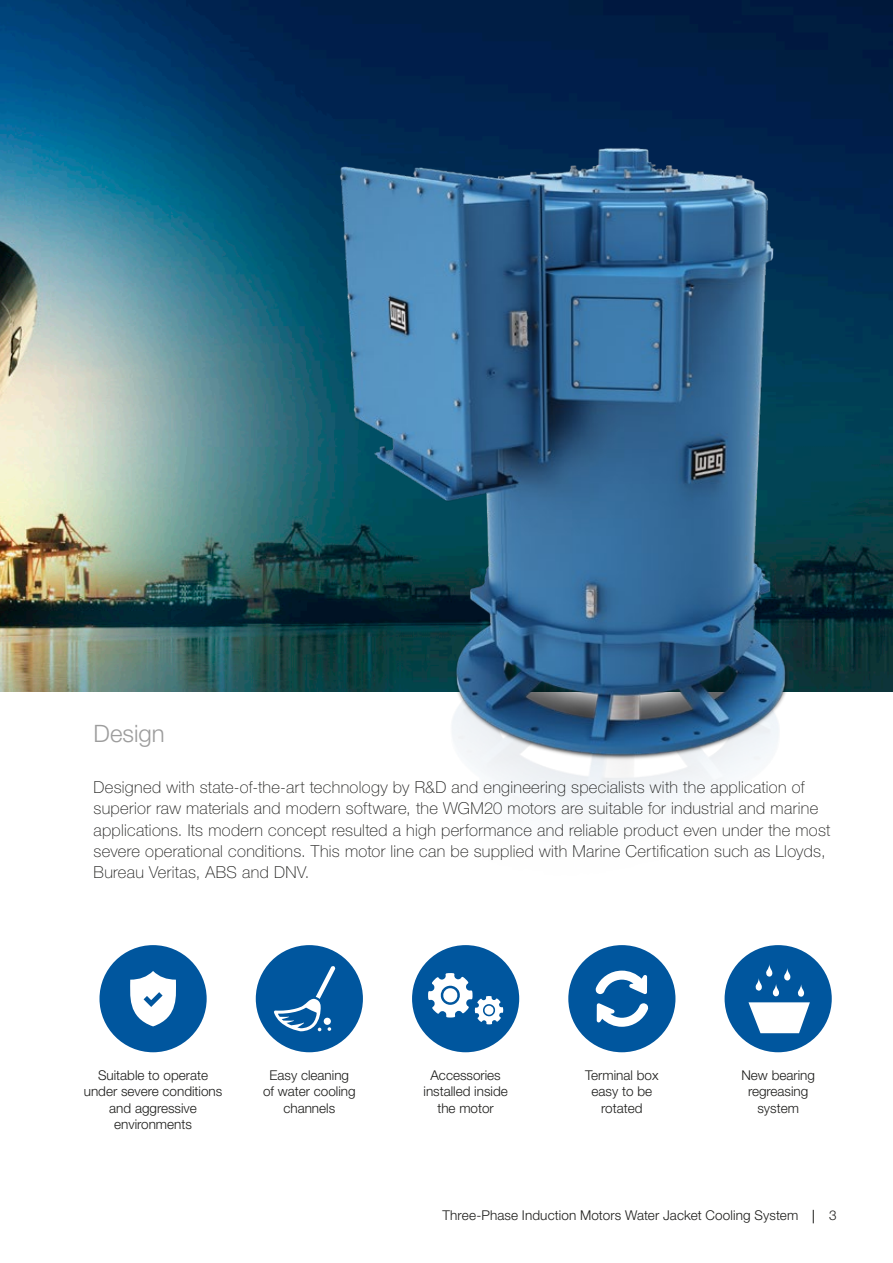
<style>
.page{position:relative;width:893px;height:1263px;background:#fff}
.page>*{position:absolute;margin:0;border:0;box-sizing:border-box;transform-origin:0 0}
.t1{font:300 24px "Helvetica Neue LT Pro";color:#9d9d9d}
.t2{font:100 16.5px/21.3px "Helvetica Neue LT Pro";letter-spacing:.02em;color:#1d1d1b}
.t3{font:300 13.5px/16.2px "Helvetica Neue LT Pro";color:#1d1d1b;text-align:center}
</style>
<div class="page">
<svg style="left:813px;top:1210px;width:1px;height:13px"></svg>
<img style="left:0;top:0;width:893px;height:691px">
<img style="left:298px;top:86px;width:540px;height:731px">
<div style="left:412px;top:945px;width:107px;height:107px;background:#00569e;border-radius:50%"></div>
<svg style="left:428px;top:973px;width:75px;height:51px"></svg>
<div style="left:568px;top:945px;width:107px;height:107px;background:#00569e;border-radius:50%"></div>
<svg style="left:595px;top:971px;width:52px;height:23px"></svg>
<svg style="left:597px;top:1003px;width:51px;height:24px"></svg>
<div style="left:256px;top:945px;width:107px;height:107px;background:#00569e;border-radius:50%"></div>
<svg style="left:274px;top:966px;width:61px;height:65px"></svg>
<div style="left:99px;top:945px;width:108px;height:107px;background:#00569e;border-radius:50%"></div>
<svg style="left:130px;top:971px;width:46px;height:55px"></svg>
<div style="left:725px;top:945px;width:107px;height:107px;background:#00569e;border-radius:50%"></div>
<svg style="left:748px;top:964px;width:62px;height:69px"></svg>
<h1 class="t1" style="left:94px;top:719px;width:73px">Design</h1>
<p class="t2" style="left:94px;top:776px;width:738px">Designed with state-of-the-art technology by R&amp;D and engineering specialists with the application of superior raw materials and modern software, the WGM20 motors are suitable for industrial and marine applications. Its modern concept resulted a high performance and reliable product even under the most severe operational conditions. This motor line can be supplied with Marine Certification such as Lloyds, Bureau Veritas, ABS and DNV.</p>
<p class="t3" style="left:84px;top:1067px;width:140px">Suitable to operate under severe conditions and aggressive environments</p>
<p class="t3" style="left:263px;top:1067px;width:94px">Easy cleaning of water cooling channels</p>
<p class="t3" style="left:741px;top:1067px;width:75px">New bearing regreasing system</p>
<p class="t3" style="left:423px;top:1067px;width:86px">Accessories installed inside the motor</p>
<p class="t3" style="left:585px;top:1067px;width:75px">Terminal box easy to be rotated</p>
<p class="t3" style="left:442px;top:1207px;width:357px">Three-Phase Induction Motors Water Jacket Cooling System</p>
<p class="t3" style="left:829px;top:1207px;width:9px">3</p>
</div>
